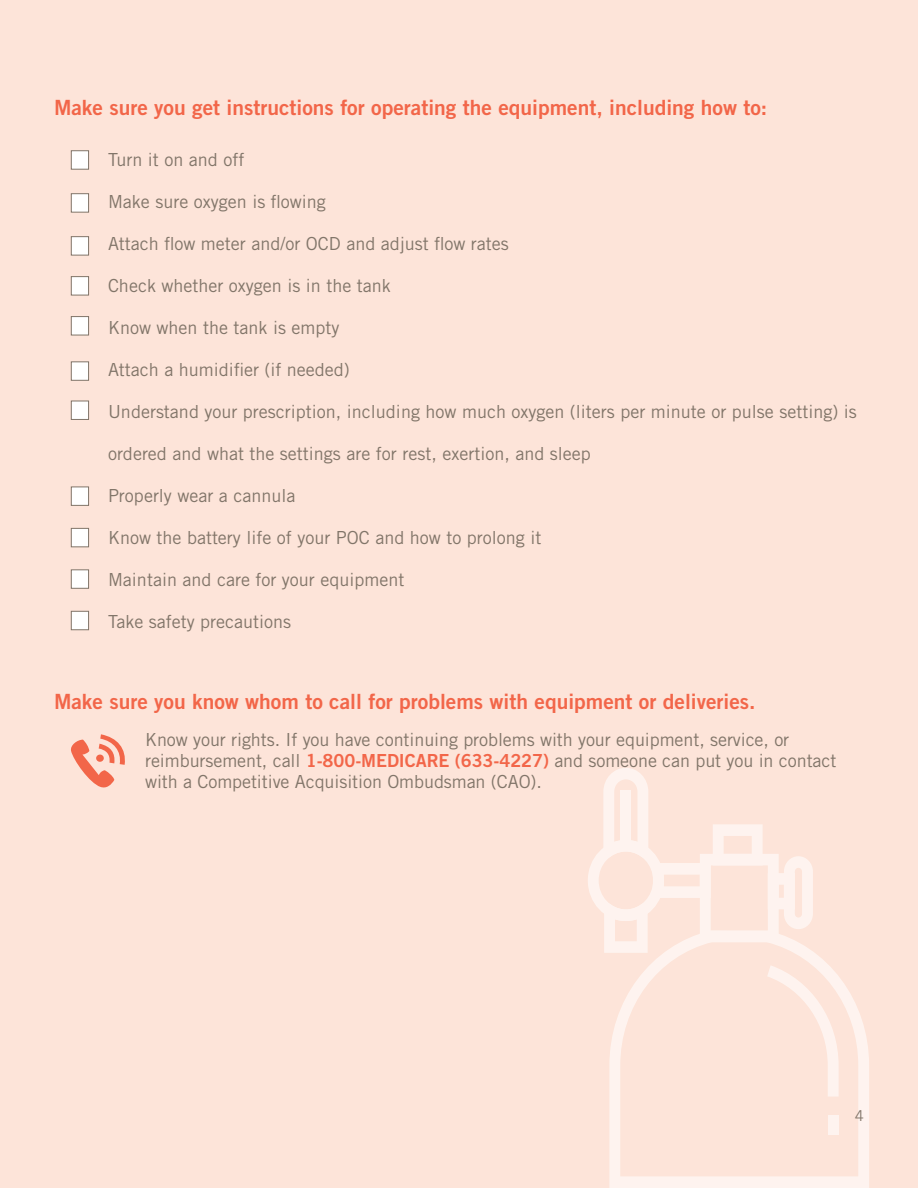
<style>
.page{position:relative;width:918px;height:1188px;background:#fde4d9}
.page>*{position:absolute;margin:0;border:0;box-sizing:border-box;transform-origin:0 0}
.t1{font:21px "Trade Gothic LT Std Bd 2";color:#f26649}
.t2{font:18px/21px "Trade Gothic LT Std";color:#817569}
.t3{font:15px "Trade Gothic LT Std";color:#817569}
.s1{font-family:"Trade Gothic LT Std Bd 2";color:#f26649}
</style>
<div class="page">
<svg style="left:609px;top:952px;width:260px;height:236px"></svg>
<svg style="left:767px;top:965px;width:72px;height:132px"></svg>
<div style="left:828px;top:1115px;width:11px;height:20px;background:#fef3ef"></div>
<svg style="left:588px;top:768px;width:225px;height:185px"></svg>
<svg style="left:71px;top:734px;width:54px;height:54px"></svg>
<div style="left:71px;top:150px;width:18px;height:20px;background:#fff;border:1px solid #817569"></div>
<div style="left:71px;top:193px;width:18px;height:20px;background:#fff;border:1px solid #817569"></div>
<div style="left:71px;top:236px;width:18px;height:19px;background:#fff;border:1px solid #817569"></div>
<div style="left:71px;top:276px;width:18px;height:19px;background:#fff;border:1px solid #817569"></div>
<div style="left:71px;top:316px;width:18px;height:19px;background:#fff;border:1px solid #817569"></div>
<div style="left:71px;top:361px;width:18px;height:20px;background:#fff;border:1px solid #817569"></div>
<div style="left:71px;top:401px;width:18px;height:19px;background:#fff;border:1px solid #817569"></div>
<div style="left:71px;top:487px;width:18px;height:19px;background:#fff;border:1px solid #817569"></div>
<div style="left:71px;top:528px;width:18px;height:19px;background:#fff;border:1px solid #817569"></div>
<div style="left:71px;top:569px;width:18px;height:20px;background:#fff;border:1px solid #817569"></div>
<div style="left:71px;top:611px;width:18px;height:19px;background:#fff;border:1px solid #817569"></div>
<p class="t1" style="left:54px;top:95px;width:715px">Make sure you get instructions for operating the equipment, including how to:</p>
<p class="t2" style="left:108px;top:149px;width:138px">Turn it on and off</p>
<p class="t2" style="left:108px;top:191px;width:219px">Make sure oxygen is flowing</p>
<p class="t2" style="left:108px;top:233px;width:402px">Attach flow meter and/or OCD and adjust flow rates</p>
<p class="t2" style="left:108px;top:275px;width:284px">Check whether oxygen is in the tank</p>
<p class="t2" style="left:108px;top:317px;width:233px">Know when the tank is empty</p>
<p class="t2" style="left:108px;top:359px;width:243px">Attach a humidifier (if needed)</p>
<p class="t2" style="left:108px;top:401px;width:750px">Understand your prescription, including how much oxygen (liters per minute or pulse setting) is</p>
<p class="t2" style="left:108px;top:443px;width:484px">ordered and what the settings are for rest, exertion, and sleep</p>
<p class="t2" style="left:108px;top:485px;width:189px">Properly wear a cannula</p>
<p class="t2" style="left:108px;top:527px;width:435px">Know the battery life of your POC and how to prolong it</p>
<p class="t2" style="left:108px;top:569px;width:298px">Maintain and care for your equipment</p>
<p class="t2" style="left:108px;top:611px;width:185px">Take safety precautions</p>
<p class="t1" style="left:54px;top:688px;width:703px">Make sure you know whom to call for problems with equipment or deliveries.</p>
<p class="t2" style="left:145px;top:729px;width:693px">Know your rights. If you have continuing problems with your equipment, service, or reimbursement, call <span class="s1">1-800-MEDICARE (633-4227)</span> and someone can put you in contact with a Competitive Acquisition Ombudsman (CAO).</p>
<p class="t3" style="left:855px;top:1107px;width:11px">4</p>
</div>
